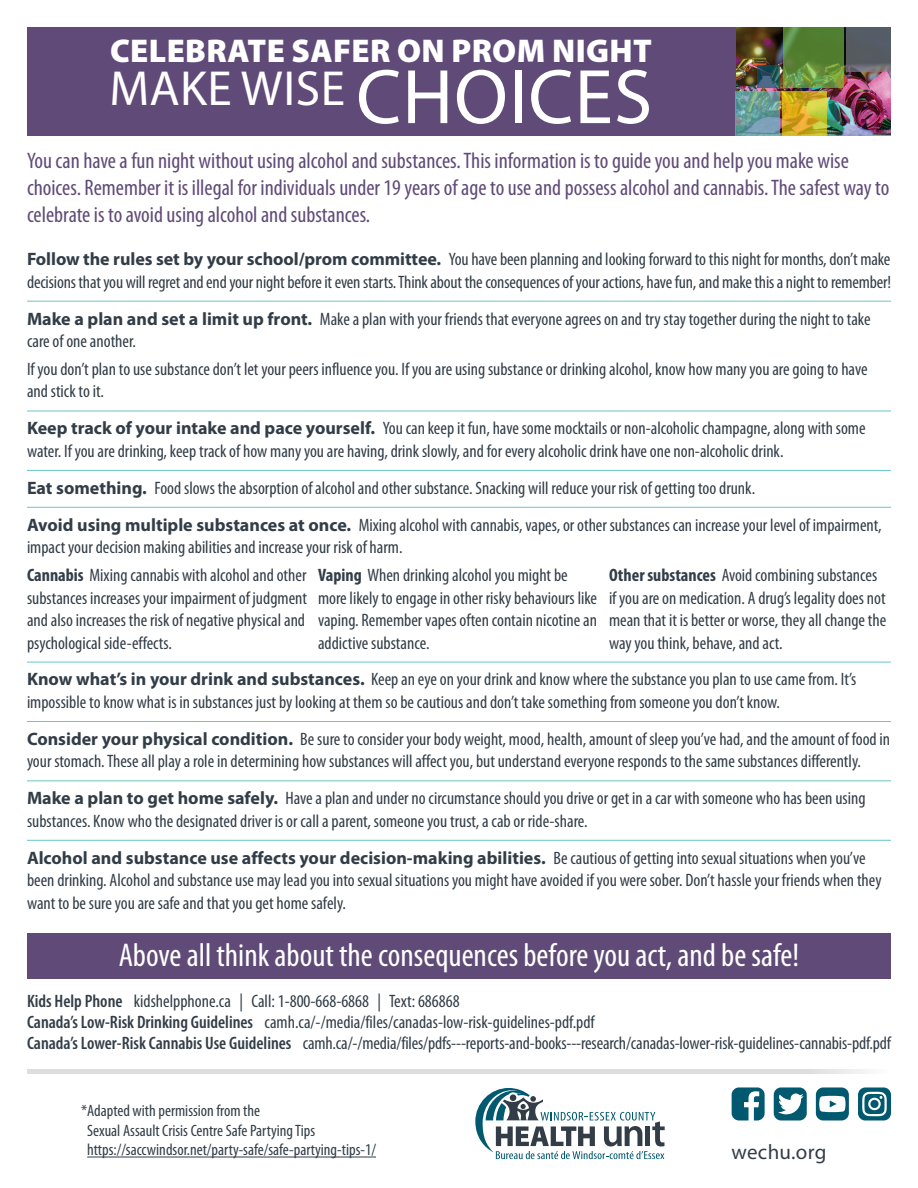
<style>
.page{position:relative;width:918px;height:1188px;background:#fff}
.page>*{position:absolute;margin:0;border:0;box-sizing:border-box;transform-origin:0 0}
.t1{font:49.5px "Myriad Pro";letter-spacing:.01em;color:#fff}
.t2{font:condensed 33px "Myriad Pro";color:#fff}
.t3{font:900 33px "Myriad Pro";letter-spacing:.01em;color:#fff}
.t4{font:condensed 22.5px/27px "Myriad Pro";color:#604b78}
.t5{font:21px "Myriad Pro";letter-spacing:.015em;color:#323d47}
.t6{font:condensed 18px/22.5px "Myriad Pro";color:#323d47}
.t7{font:condensed 16.5px/19.5px "Myriad Pro";color:#323d47}
.s1{font-size:78px}
.s2{font-weight:700;font-stretch:normal}
.s3{font-weight:700}
.s4{font-weight:600}
</style>
<div class="page">
<div style="left:27px;top:933px;width:864px;height:46px;background:#604b78"></div>
<img style="left:735px;top:27px;width:156px;height:108px">
<div style="left:27px;top:27px;width:708px;height:108px;background:#604b78"></div>
<div style="left:27px;top:1069px;width:864px;height:5px;background:#dddedd"></div>
<svg style="left:475px;top:1088px;width:190px;height:71px"></svg>
<svg style="left:816px;top:1087px;width:33px;height:33px"></svg>
<svg style="left:858px;top:1087px;width:33px;height:33px"></svg>
<svg style="left:774px;top:1087px;width:33px;height:33px"></svg>
<svg style="left:732px;top:1087px;width:33px;height:33px"></svg>
<svg style="left:783px;top:27px;width:60px;height:61px;fill:#537f32"></svg>
<svg style="left:783px;top:91px;width:44px;height:44px"></svg>
<svg style="left:735px;top:91px;width:44px;height:44px"></svg>
<svg style="left:757px;top:65px;width:22px;height:23px"></svg>
<svg style="left:847px;top:27px;width:44px;height:44px;fill:#555c65"></svg>
<hr style="left:27px;top:301px;width:864px;height:1px;background:#66c7c7">
<hr style="left:27px;top:411px;width:864px;height:1px;background:#66c7c7">
<hr style="left:27px;top:470px;width:864px;height:1px;background:#66c7c7">
<hr style="left:27px;top:507px;width:864px;height:1px;background:#66c7c7">
<hr style="left:27px;top:662px;width:864px;height:1px;background:#66c7c7">
<hr style="left:27px;top:721px;width:864px;height:1px;background:#66c7c7">
<hr style="left:27px;top:780px;width:864px;height:1px;background:#66c7c7">
<hr style="left:27px;top:840px;width:864px;height:1px;background:#66c7c7">
<hr style="left:87px;top:1157px;width:289px;height:1px;background:#323d47">
<h2 class="t3" style="left:110px;top:28px;width:543px">CELEBRATE SAFER ON PROM NIGHT</h2>
<h1 class="t1" style="left:109px;top:58px;width:544px">MAKE WISE <span class="s1">CHOICES</span></h1>
<p class="t4" style="left:27px;top:147px;width:864px">You can have a fun night without using alcohol and substances. This information is to guide you and help you make wise choices. Remember it is illegal for individuals under 19 years of age to use and possess alcohol and cannabis. The safest way to celebrate is to avoid using alcohol and substances.</p>
<p class="t6" style="left:27px;top:248px;width:866px"><span class="s2">Follow the rules set by your school/prom committee.</span> You have been planning and looking forward to this night for months, don’t make decisions that you will regret and end your night before it even starts. Think about the consequences of your actions, have fun, and make this a night to remember!</p>
<p class="t6" style="left:27px;top:307px;width:845px"><span class="s2">Make a plan and set a limit up front.</span> Make a plan with your friends that everyone agrees on and try stay together during the night to take care of one another.</p>
<p class="t6" style="left:27px;top:358px;width:842px">If you don’t plan to use substance don’t let your peers influence you. If you are using substance or drinking alcohol, know how many you are going to have and stick to it.</p>
<p class="t6" style="left:27px;top:417px;width:840px"><span class="s2">Keep track of your intake and pace yourself.</span> You can keep it fun, have some mocktails or non-alcoholic champagne, along with some water. If you are drinking, keep track of how many you are having, drink slowly, and for every alcoholic drink have one non-alcoholic drink.</p>
<p class="t6" style="left:27px;top:469px;width:856px;line-height:36.9px"><span class="s2">Eat something.</span> Food slows the absorption of alcohol and other substance. Snacking will reduce your risk of getting too drunk.<br><span class="s2">Avoid using multiple substances at once.</span> Mixing alcohol with cannabis, vapes, or other substances can increase your level of impairment,</p>
<p class="t6" style="left:27px;top:533px;width:377px;line-height:27.9px">impact your decision making abilities and increase your risk of harm.<br><span class="s3">Cannabis</span> Mixing cannabis with alcohol and other</p>
<p class="t6" style="left:27px;top:586px;width:281px;text-align:justify">substances increases your impairment of judgment and also increases the risk of negative physical and psychological side-effects.</p>
<p class="t6" style="left:318px;top:564px;width:281px"><span class="s3">Vaping</span> When drinking alcohol you might be more likely to engage in other risky behaviours like vaping. Remember vapes often contain nicotine an addictive substance.</p>
<p class="t6" style="left:609px;top:564px;width:279px"><span class="s3">Other substances</span> Avoid combining substances if you are on medication. A drug’s legality does not mean that it is better or worse, they all change the way you think, behave, and act.</p>
<p class="t6" style="left:27px;top:668px;width:831px"><span class="s2">Know what’s in your drink and substances.</span> Keep an eye on your drink and know where the substance you plan to use came from. It’s impossible to know what is in substances just by looking at them so be cautious and don’t take something from someone you don’t know.</p>
<p class="t6" style="left:27px;top:727px;width:865px"><span class="s2">Consider your physical condition.</span> Be sure to consider your body weight, mood, health, amount of sleep you’ve had, and the amount of food in your stomach. These all play a role in determining how substances will affect you, but understand everyone responds to the same substances differently.</p>
<p class="t6" style="left:27px;top:787px;width:840px"><span class="s2">Make a plan to get home safely.</span> Have a plan and under no circumstance should you drive or get in a car with someone who has been using substances. Know who the designated driver is or call a parent, someone you trust, a cab or ride-share.</p>
<p class="t6" style="left:27px;top:846px;width:856px"><span class="s2">Alcohol and substance use affects your decision-making abilities.</span> Be cautious of getting into sexual situations when you’ve been drinking. Alcohol and substance use may lead you into sexual situations you might have avoided if you were sober. Don’t hassle your friends when they want to be sure you are safe and that you get home safely.</p>
<h2 class="t2" style="left:119px;top:935px;width:682px">Above all think about the consequences before you act, and be safe!</h2>
<p class="t6" style="left:27px;top:990px;width:866px;line-height:21px"><span class="s4">Kids Help Phone</span> kidshelpphone.ca | Call: 1-800-668-6868 | Text: 686868<br><span class="s4">Canada’s Low-Risk Drinking Guidelines</span> camh.ca/-/media/files/canadas-low-risk-guidelines-pdf.pdf<br><span class="s4">Canada’s Lower-Risk Cannabis Use Guidelines</span> camh.ca/-/media/files/pdfs---reports-and-books---research/canadas-lower-risk-guidelines-cannabis-pdf.pdf</p>
<p class="t7" style="left:87px;top:1101px;width:290px;text-indent:-6px">*Adapted with permission from the<br>Sexual Assault Crisis Centre Safe Partying Tips https://saccwindsor.net/party-safe/safe-partying-tips-1/</p>
<p class="t5" style="left:732px;top:1139px;width:96px">wechu.org</p>
</div>
